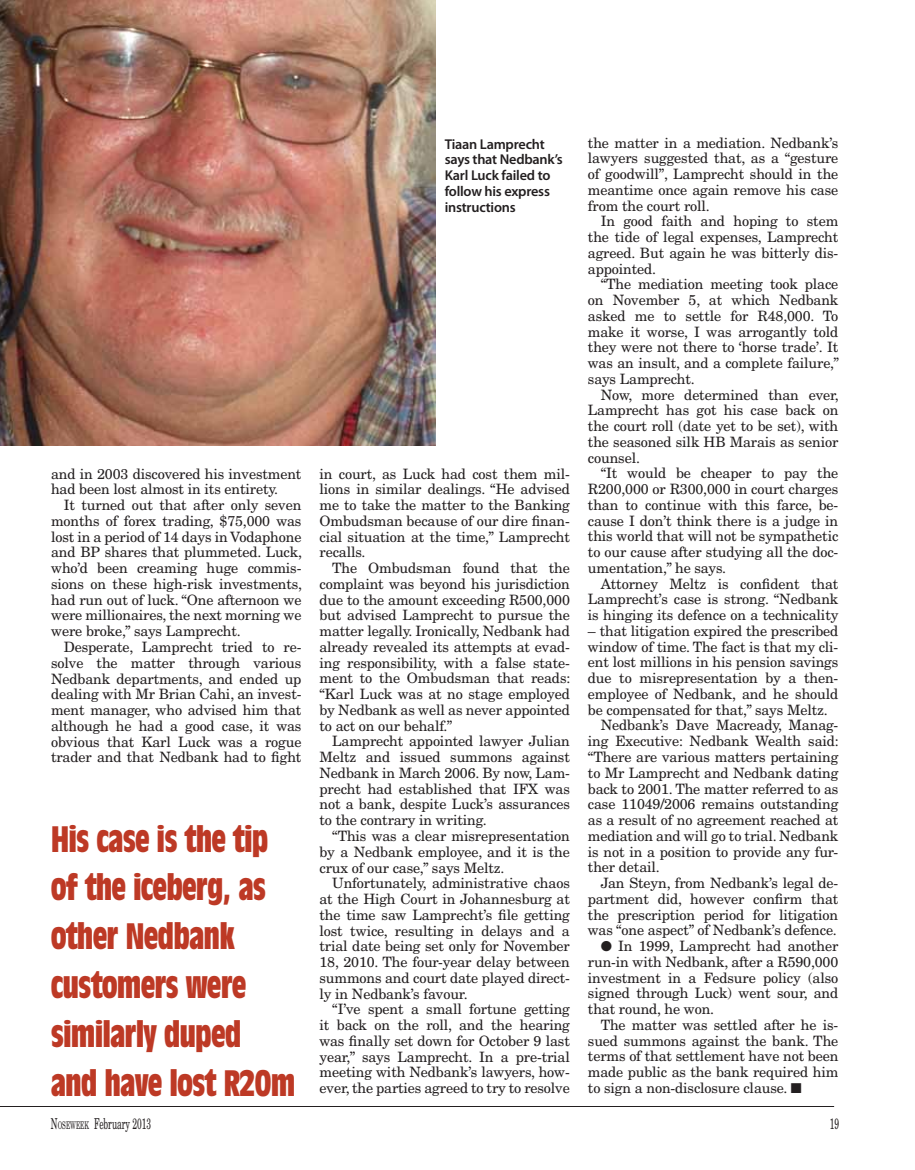
<style>
.page{position:relative;width:915px;height:1170px;background:#fff}
.page>*{position:absolute;margin:0;border:0;box-sizing:border-box;transform-origin:0 0}
.t1{font:700 condensed 36px/48.8px "Antique Olive";letter-spacing:-.025em;color:#bd3925}
.t2{font:15px "New Century Schlbk LT Std";color:#231f20;scale:.56 1}
.t3{font:14.25px/15.8px "New Century Schlbk LT Std";letter-spacing:-.01em;color:#231f20;text-align:justify}
.t4{font:600 14.25px/15.8px "Myriad Pro";letter-spacing:-.015em;color:#231f20}
.s1{font-style:inherit}
.s2{font-size:10.5px}
</style>
<div class="page">
<hr style="left:0;top:1105px;width:833px;height:1px;background:#231f20">
<img style="left:0;top:0;width:435px;height:445px">
<p class="t3" style="left:51px;top:465px;width:252px">and in 2003 discovered his investment had been lost almost in its entirety.</p>
<p class="t3" style="left:51px;top:497px;width:252px;text-indent:13px">It turned out that after only seven months of forex trading, $75,000 was lost in a period of 14 days in Vodaphone and BP shares that plummeted. Luck, who’d been creaming huge commis&shy;sions on these high-risk investments, had run out of luck. “One afternoon we were millionaires, the next morning we were broke,” says Lamprecht.</p>
<p class="t3" style="left:51px;top:639px;width:252px;text-indent:13px">Desperate, Lamprecht tried to re&shy;solve the matter through various Nedbank departments, and ended up dealing with Mr Brian Cahi, an invest&shy;ment manager, who advised him that although he had a good case, it was obvious that Karl Luck was a rogue trader and that Nedbank had to fight</p>
<h1 class="t1" style="left:51px;top:813px;width:246px">His case is the tip of the iceberg, as other Nedbank customers were similarly duped and have lost R20m</h1>
<p class="t4" style="left:444px;top:135px;width:119px">Tiaan Lamprecht says that Nedbank’s<br>Karl Luck failed to follow his express instructions</p>
<p class="t3" style="left:319px;top:465px;width:252px">in court, as Luck had cost them mil&shy;lions in similar dealings. “He advised me to take the matter to the Banking Ombudsman because of our dire finan&shy;cial situation at the time,” Lamprecht recalls.</p>
<p class="t3" style="left:319px;top:560px;width:252px;text-indent:13px">The Ombudsman found that the complaint was beyond his jurisdiction due to the amount exceeding R500,000 but advised Lamprecht to pursue the matter legally. Ironically, Nedbank had already revealed its attempts at evad&shy;ing responsibility, with a false state&shy;ment to the Ombudsman that reads: “Karl Luck was at no stage employed by Nedbank as well as never appointed to act on our behalf.”</p>
<p class="t3" style="left:319px;top:733px;width:252px;text-indent:13px">Lamprecht appointed lawyer Julian Meltz and issued summons against Nedbank in March 2006. By now, Lam&shy;precht had established that IFX was not a bank, despite Luck’s assurances to the contrary in writing.</p>
<p class="t3" style="left:319px;top:828px;width:252px;text-indent:13px">“This was a clear misrepresentation by a Nedbank employee, and it is the crux of our case,” says Meltz.</p>
<p class="t3" style="left:319px;top:875px;width:252px;text-indent:13px">Unfortunately, administrative chaos at the High Court in Johannesburg at the time saw Lamprecht’s file getting lost twice, resulting in delays and a trial date being set only for November 18, 2010. The four-year delay between summons and court date played direct&shy;ly in Nedbank’s favour.</p>
<p class="t3" style="left:319px;top:1001px;width:252px;text-indent:13px">“I’ve spent a small fortune getting it back on the roll, and the hearing was finally set down for October 9 last year,” says Lamprecht. In a pre-trial meeting with Nedbank’s lawyers, how&shy;ever, the parties agreed to try to resolve</p>
<p class="t3" style="left:587px;top:134px;width:252px">the matter in a mediation. Nedbank’s lawyers suggested that, as a “gesture of goodwill”, Lamprecht should in the meantime once again remove his case from the court roll.</p>
<p class="t3" style="left:587px;top:213px;width:252px;text-indent:13px">In good faith and hoping to stem the tide of legal expenses, Lamprecht agreed. But again he was bitterly dis&shy;appointed.</p>
<p class="t3" style="left:587px;top:276px;width:252px;text-indent:13px">“The mediation meeting took place on November 5, at which Nedbank asked me to settle for R48,000. To make it worse, I was arrogantly told they were not there to ‘horse trade’. It was an insult, and a complete failure,” says Lamprecht.</p>
<p class="t3" style="left:587px;top:386px;width:252px;text-indent:13px">Now, more determined than ever, Lamprecht has got his case back on the court roll (date yet to be set), with the seasoned silk HB Marais as senior counsel.</p>
<p class="t3" style="left:587px;top:465px;width:252px;text-indent:13px">“It would be cheaper to pay the R200,000 or R300,000 in court charges than to continue with this farce, be&shy;cause I don’t think there is a judge in this world that will not be sympathetic to our cause after studying all the doc&shy;umentation,” he says.</p>
<p class="t3" style="left:587px;top:575px;width:252px;text-indent:13px">Attorney Meltz is confident that Lamprecht’s case is strong. “Nedbank is hinging its defence on a technicality</p>
<p class="t3" style="left:587px;top:623px;width:252px">– that litigation expired the prescribed</p>
<p class="t3" style="left:587px;top:638px;width:252px">window of time. The fact is that my cli-</p>
<p class="t3" style="left:587px;top:654px;width:252px">ent lost millions in his pension savings</p>
<p class="t3" style="left:587px;top:670px;width:252px">due to misrepresentation by a then-</p>
<p class="t3" style="left:587px;top:686px;width:252px">employee of Nedbank, and he should</p>
<p class="t3" style="left:587px;top:701px;width:241px">be compensated for that,” says Meltz.</p>
<p class="t3" style="left:600px;top:717px;width:239px">Nedbank’s Dave Macready, Manag-</p>
<p class="t3" style="left:587px;top:733px;width:252px">ing Executive: Nedbank Wealth said:</p>
<p class="t3" style="left:587px;top:749px;width:252px">“There are various matters pertaining</p>
<p class="t3" style="left:587px;top:764px;width:252px">to Mr Lamprecht and Nedbank dating</p>
<p class="t3" style="left:587px;top:780px;width:252px">back to 2001. The matter referred to as</p>
<p class="t3" style="left:587px;top:796px;width:252px">case 11049/2006 remains outstanding</p>
<p class="t3" style="left:587px;top:812px;width:252px">as a result of no agreement reached at</p>
<p class="t3" style="left:587px;top:827px;width:252px">mediation and will go to trial. Nedbank</p>
<p class="t3" style="left:587px;top:843px;width:252px">is not in a position to provide any fur-</p>
<p class="t3" style="left:587px;top:859px;width:73px">ther detail.</p>
<p class="t3" style="left:600px;top:875px;width:239px">Jan Steyn, from Nedbank’s legal de-</p>
<p class="t3" style="left:587px;top:890px;width:252px">partment did, however confirm that</p>
<p class="t3" style="left:587px;top:906px;width:252px">the prescription period for litigation</p>
<p class="t3" style="left:587px;top:922px;width:250px">was “one aspect” of Nedbank’s defence.</p>
<p class="t3" style="left:587px;top:938px;width:252px;text-indent:13px">● In 1999, Lamprecht had another run-in with Nedbank, after a R590,000 investment in a Fedsure policy (also signed through Luck) went sour, and that round, he won.</p>
<p class="t3" style="left:587px;top:1016px;width:252px;text-indent:13px">The matter was settled after he is&shy;sued summons against the bank. The terms of that settlement have not been made public as the bank required him to sign a non-disclosure clause. ■</p>
<p class="t2" style="left:51px;top:1114px;width:181px"><span class="s1">N</span><span class="s2">OSEWEEK</span> February <span class="s1">2013</span></p>
<p class="t2" style="left:829px;top:1114px;width:18px">19</p>
</div>
